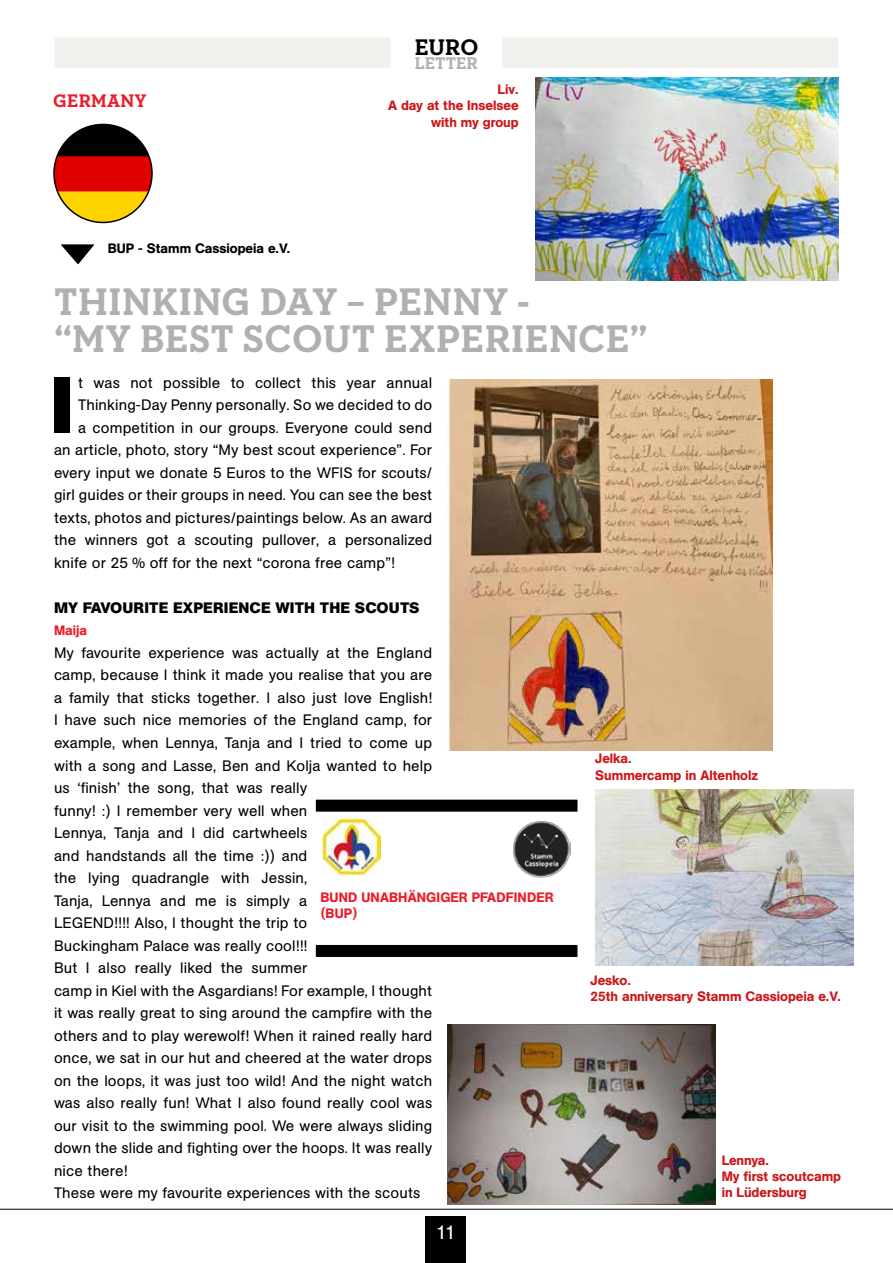
<style>
.page{position:relative;width:893px;height:1263px;background:#fff}
.page>*{position:absolute;margin:0;border:0;box-sizing:border-box;transform-origin:0 0}
.t1{font:700 78.75px "AG Book Pro";color:#000}
.t2{font:700 39.15px/37.5px "Neutraface Slab Text";letter-spacing:.01em;color:#b0b0b0}
.t3{font:700 22.95px "Neutraface Slab Text";color:#000}
.t4{font:19.5px "AG Book Pro";color:#fff}
.t5{font:700 18.45px "Neutraface Slab Text";letter-spacing:.01em;color:#ed1a29}
.t6{font:700 17.25px "Neutraface Slab Text";color:#b0b0b0}
.t7{font:15px/22.5px "AG Book Pro";letter-spacing:.01em;color:#000}
.t8{font:700 15px "AG Book Pro";letter-spacing:.01em;color:#000}
.t9{font:500 13.5px/16.2px "AG Book Pro";color:#cd171a}
.t10{font:500 13.5px/16.2px "AG Book Pro";letter-spacing:.01em;color:#ed1a29}
.t11{font:500 13.5px "AG Book Pro";color:#000}
</style>
<div class="page">
<hr style="left:0;top:1209px;width:893px;height:1px;background:#000">
<svg style="left:61px;top:244px;width:34px;height:20px"></svg>
<div style="left:316px;top:945px;width:261px;height:12px;background:#000"></div>
<div style="left:316px;top:800px;width:261px;height:12px;background:#000"></div>
<img style="left:322px;top:816px;width:59px;height:59px">
<img style="left:54px;top:124px;width:98px;height:98px;border-radius:49px">
<div style="left:53px;top:124px;width:100px;height:99px;border:2px solid #000;border-radius:50%"></div>
<img style="left:513px;top:821px;width:58px;height:57px">
<img style="left:536px;top:77px;width:303px;height:204px">
<img style="left:595px;top:789px;width:258px;height:176px">
<img style="left:447px;top:1025px;width:268px;height:180px">
<img style="left:447px;top:380px;width:326px;height:370px">
<div style="left:425px;top:1216px;width:41px;height:47px;background:#000"></div>
<div style="left:53px;top:36px;width:339px;height:34px;background:#f2f0ec;border:2px solid #fff"></div>
<div style="left:501px;top:36px;width:339px;height:34px;background:#f2f0ec;border:2px solid #fff"></div>
<h3 class="t3" style="left:415px;top:32px;width:65px">EURO</h3>
<p class="t6" style="left:415px;top:52px;width:65px">LETTER</p>
<p class="t5" style="left:53px;top:89px;width:95px">GERMANY</p>
<p class="t9" style="left:388px;top:81px;width:132px;text-align:right">Liv.<br>A day at the Inselsee with my group</p>
<p class="t11" style="left:108px;top:239px;width:184px">BUP - Stamm Cassiopeia e.V.</p>
<h2 class="t2" style="left:54px;top:282px;width:595px">THINKING DAY – PENNY -<br>“MY BEST SCOUT EXPERIENCE”</h2>
<h1 class="t1" style="left:50px;top:354px;width:26px">I</h1>
<p class="t7" style="left:78px;top:371px;width:356px">t was not possible to collect this year annual</p>
<p class="t7" style="left:78px;top:394px;width:356px">Thinking-Day Penny personally. So we decided to do</p>
<p class="t7" style="left:78px;top:416px;width:356px">a competition in our groups. Everyone could send</p>
<p class="t7" style="left:54px;top:439px;width:380px">an article, photo, story “My best scout experience”. For</p>
<p class="t7" style="left:54px;top:461px;width:380px">every input we donate 5 Euros to the WFIS for scouts/</p>
<p class="t7" style="left:54px;top:484px;width:380px">girl guides or their groups in need. You can see the best</p>
<p class="t7" style="left:54px;top:506px;width:380px">texts, photos and pictures/paintings below. As an award</p>
<p class="t7" style="left:54px;top:529px;width:380px">the winners got a scouting pullover, a personalized</p>
<p class="t7" style="left:54px;top:551px;width:342px">knife or 25 % off for the next “corona free camp”!</p>
<p class="t8" style="left:54px;top:598px;width:367px">MY FAVOURITE EXPERIENCE WITH THE SCOUTS</p>
<p class="t10" style="left:54px;top:622px;width:35px">Maija</p>
<p class="t7" style="left:54px;top:641px;width:380px">My favourite experience was actually at the England camp, because I think it made you realise that you are a family that sticks together. I also just love English!<br>I have such nice memories of the England camp, for example, when Lennya, Tanja and I tried to come up with a song and Lasse, Ben and Kolja wanted to help us ‘finish’ the song, that was really<br>funny! :) I remember very well when<br>Lennya, Tanja and I did cartwheels<br>and handstands all the time :)) and<br>the lying quadrangle with Jessin,<br>Tanja, Lennya and me is simply a<br>LEGEND!!!! Also, I thought the trip to<br>Buckingham Palace was really cool!!!<br>But I also really liked the summer<br>camp in Kiel with the Asgardians! For example, I thought it was really great to sing around the campfire with the others and to play werewolf! When it rained really hard once, we sat in our hut and cheered at the water drops on the loops, it was just too wild! And the night watch was also really fun! What I also found really cool was our visit to the swimming pool. We were always sliding down the slide and fighting over the hoops. It was really nice there!<br>These were my favourite experiences with the scouts</p>
<p class="t10" style="left:320px;top:889px;width:235px">BUND UNABHÄNGIGER PFADFINDER (BUP)</p>
<h3 class="t4" style="left:436px;top:1220px;width:22px">11</h3>
<p class="t9" style="left:595px;top:750px;width:164px">Jelka.<br>Summercamp in Altenholz</p>
<p class="t9" style="left:591px;top:972px;width:252px">Jesko.<br>25th anniversary Stamm Cassiopeia e.V.</p>
<p class="t9" style="left:722px;top:1152px;width:121px">Lennya.<br>My first scoutcamp in Lüdersburg</p>
</div>
